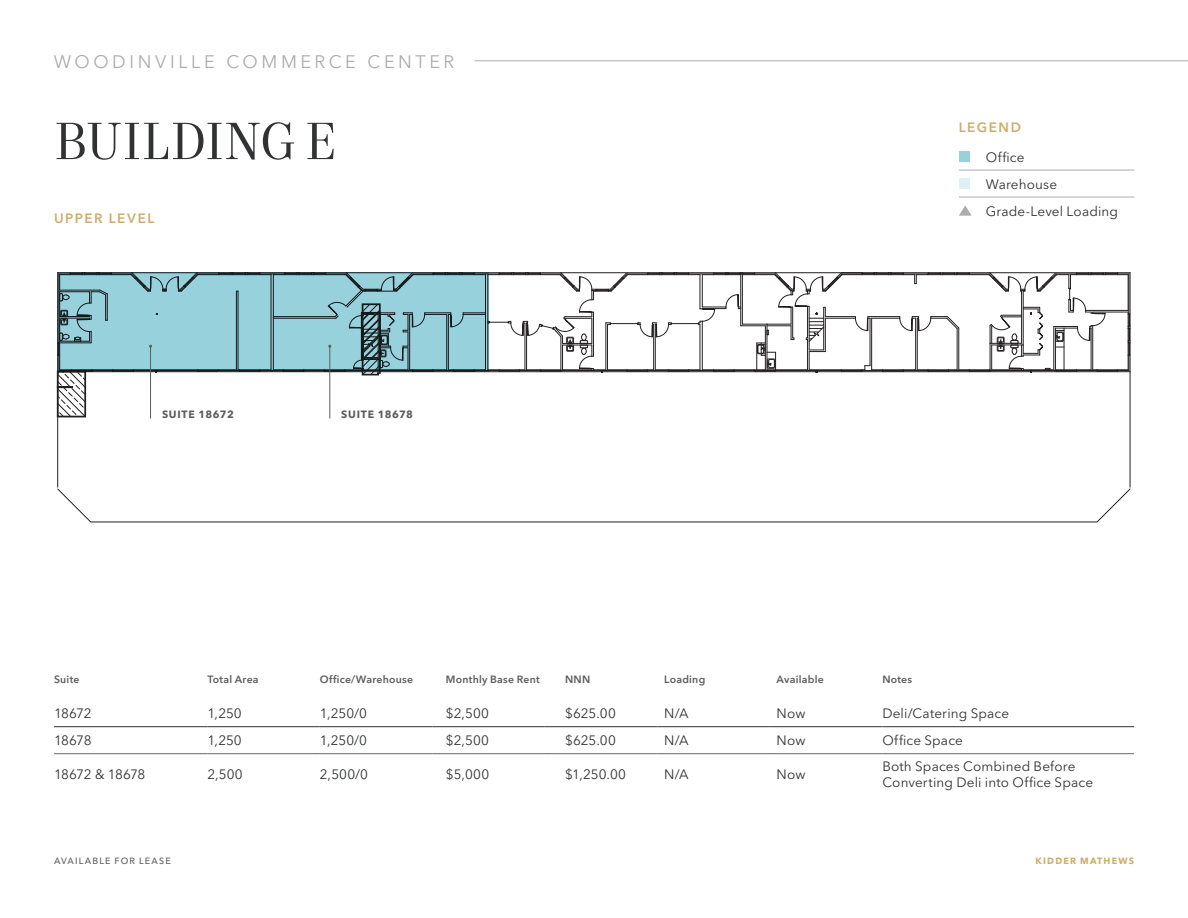
<style>
.page{position:relative;width:1188px;height:918px;background:#fff}
.page>*{position:absolute;margin:0;border:0;box-sizing:border-box;transform-origin:0 0}
.Headline_-_Level_1_-_Charcoal_2023{font:52.5px "Mort Modern 08";color:#313234}
.t1{font:18px "Avenir Next LT Pro";letter-spacing:.2em;color:#afabac}
.Table_Input_-_Charcoal_2023{font:13.5px/16.5px "Avenir Next LT Pro";letter-spacing:.01em;color:#313234}
.Subhead_-_Level_1_-_Gold_2023{font:600 13.5px "Avenir Next LT Pro";letter-spacing:.115em;color:#cbae6b}
.Table_Input_-_Charcoal_2023-2{font:13.5px "Avenir Next LT Pro";letter-spacing:-.035em;color:#313234}
.Table_Descriptor_-_Ash_2023{font:600 10.5px "Avenir Next LT Pro";letter-spacing:.025em;color:#5e5d5d}
.Map_Highlight_-_Bold_-_Ash_2023{font:700 10.5px "Avenir Next LT Pro";letter-spacing:.065em;color:#5e5d5d}
.t2{font:500 9px "Avenir Next LT Pro";letter-spacing:.13em;color:#5e5d5d}
.t3{font:700 9px "Avenir Next LT Pro";letter-spacing:.13em;color:#cbae6b}
</style>
<div class="page">
<svg style="left:57px;top:418px;width:1074px;height:105px"></svg>
<svg style="left:959px;top:170px;width:27px;height:1px"></svg>
<hr style="left:986px;top:170px;width:148px;height:1px;background:#afabac">
<svg style="left:959px;top:197px;width:27px;height:1px"></svg>
<hr style="left:986px;top:197px;width:148px;height:1px;background:#afabac">
<div style="left:959px;top:151px;width:11px;height:11px;background:#97d1dc"></div>
<div style="left:959px;top:178px;width:11px;height:11px;background:#def0f3"></div>
<svg style="left:959px;top:205px;width:13px;height:11px"></svg>
<hr style="left:54px;top:726px;width:153px;height:1px;background:#313234">
<hr style="left:207px;top:726px;width:113px;height:1px;background:#313234">
<hr style="left:320px;top:726px;width:112px;height:1px;background:#313234">
<hr style="left:432px;top:726px;width:113px;height:1px;background:#313234">
<hr style="left:545px;top:726px;width:112px;height:1px;background:#313234">
<hr style="left:657px;top:726px;width:113px;height:1px;background:#313234">
<hr style="left:770px;top:726px;width:112px;height:1px;background:#313234">
<hr style="left:882px;top:726px;width:252px;height:1px;background:#313234">
<hr style="left:54px;top:753px;width:153px;height:1px;background:#696667">
<hr style="left:207px;top:753px;width:113px;height:1px;background:#696667">
<hr style="left:320px;top:753px;width:112px;height:1px;background:#696667">
<hr style="left:432px;top:753px;width:113px;height:1px;background:#696667">
<hr style="left:545px;top:753px;width:112px;height:1px;background:#696667">
<hr style="left:657px;top:753px;width:113px;height:1px;background:#696667">
<hr style="left:770px;top:753px;width:112px;height:1px;background:#696667">
<hr style="left:882px;top:753px;width:252px;height:1px;background:#696667">
<svg style="left:56px;top:272px;width:1075px;height:146px"></svg>
<hr style="left:475px;top:60px;width:713px;height:1px;background:#afabac">
<h2 class="t1" style="left:54px;top:51px;width:402px">WOODINVILLE COMMERCE CENTER</h2>
<p class="Headline_-_Level_1_-_Charcoal_2023" style="left:54px;top:110px;width:284px">BUILDING E</p>
<p class="Subhead_-_Level_1_-_Gold_2023" style="left:54px;top:210px;width:102px">UPPER LEVEL</p>
<p class="Map_Highlight_-_Bold_-_Ash_2023" style="left:162px;top:408px;width:73px">SUITE 18672</p>
<p class="Map_Highlight_-_Bold_-_Ash_2023" style="left:341px;top:408px;width:73px">SUITE 18678</p>
<p class="Subhead_-_Level_1_-_Gold_2023" style="left:959px;top:119px;width:64px">LEGEND</p>
<p class="Table_Input_-_Charcoal_2023" style="left:986px;top:149px;width:40px">Office</p>
<p class="Table_Input_-_Charcoal_2023" style="left:986px;top:176px;width:73px">Warehouse</p>
<p class="Table_Input_-_Charcoal_2023" style="left:986px;top:203px;width:134px">Grade-Level Loading</p>
<p class="Table_Descriptor_-_Ash_2023" style="left:54px;top:673px;width:27px">Suite</p>
<p class="Table_Descriptor_-_Ash_2023" style="left:207px;top:673px;width:53px">Total Area</p>
<p class="Table_Descriptor_-_Ash_2023" style="left:320px;top:673px;width:95px">Office/Warehouse</p>
<p class="Table_Descriptor_-_Ash_2023" style="left:446px;top:673px;width:95px">Monthly Base Rent</p>
<p class="Table_Descriptor_-_Ash_2023" style="left:565px;top:673px;width:27px">NNN</p>
<p class="Table_Descriptor_-_Ash_2023" style="left:664px;top:673px;width:43px">Loading</p>
<p class="Table_Descriptor_-_Ash_2023" style="left:777px;top:673px;width:49px">Available</p>
<p class="Table_Descriptor_-_Ash_2023" style="left:882px;top:673px;width:31px">Notes</p>
<p class="Table_Input_-_Charcoal_2023" style="left:54px;top:705px;width:39px">18672</p>
<p class="Table_Input_-_Charcoal_2023" style="left:207px;top:705px;width:36px">1,250</p>
<p class="Table_Input_-_Charcoal_2023" style="left:320px;top:705px;width:49px">1,250/0</p>
<p class="Table_Input_-_Charcoal_2023" style="left:446px;top:705px;width:45px">$2,500</p>
<p class="Table_Input_-_Charcoal_2023" style="left:565px;top:705px;width:52px">$625.00</p>
<p class="Table_Input_-_Charcoal_2023" style="left:664px;top:705px;width:26px">N/A</p>
<p class="Table_Input_-_Charcoal_2023" style="left:777px;top:705px;width:30px">Now</p>
<p class="Table_Input_-_Charcoal_2023" style="left:882px;top:705px;width:128px">Deli/Catering Space</p>
<p class="Table_Input_-_Charcoal_2023" style="left:54px;top:732px;width:39px">18678</p>
<p class="Table_Input_-_Charcoal_2023" style="left:207px;top:732px;width:36px">1,250</p>
<p class="Table_Input_-_Charcoal_2023" style="left:320px;top:732px;width:49px">1,250/0</p>
<p class="Table_Input_-_Charcoal_2023" style="left:446px;top:732px;width:45px">$2,500</p>
<p class="Table_Input_-_Charcoal_2023" style="left:565px;top:732px;width:52px">$625.00</p>
<p class="Table_Input_-_Charcoal_2023" style="left:664px;top:732px;width:26px">N/A</p>
<p class="Table_Input_-_Charcoal_2023" style="left:777px;top:732px;width:30px">Now</p>
<p class="Table_Input_-_Charcoal_2023" style="left:882px;top:732px;width:82px">Office Space</p>
<p class="Table_Input_-_Charcoal_2023-2" style="left:54px;top:766px;width:93px">18672 &amp; 18678</p>
<p class="Table_Input_-_Charcoal_2023" style="left:207px;top:766px;width:37px">2,500</p>
<p class="Table_Input_-_Charcoal_2023" style="left:320px;top:766px;width:50px">2,500/0</p>
<p class="Table_Input_-_Charcoal_2023" style="left:446px;top:766px;width:45px">$5,000</p>
<p class="Table_Input_-_Charcoal_2023" style="left:565px;top:766px;width:63px">$1,250.00</p>
<p class="Table_Input_-_Charcoal_2023" style="left:664px;top:766px;width:26px">N/A</p>
<p class="Table_Input_-_Charcoal_2023" style="left:777px;top:766px;width:30px">Now</p>
<p class="Table_Input_-_Charcoal_2023" style="left:882px;top:758px;width:212px">Both Spaces Combined Before<br>Converting Deli into Office Space</p>
<p class="t2" style="left:54px;top:855px;width:118px">AVAILABLE FOR LEASE</p>
<p class="t3" style="left:1036px;top:855px;width:100px">KIDDER MATHEWS</p>
</div>
